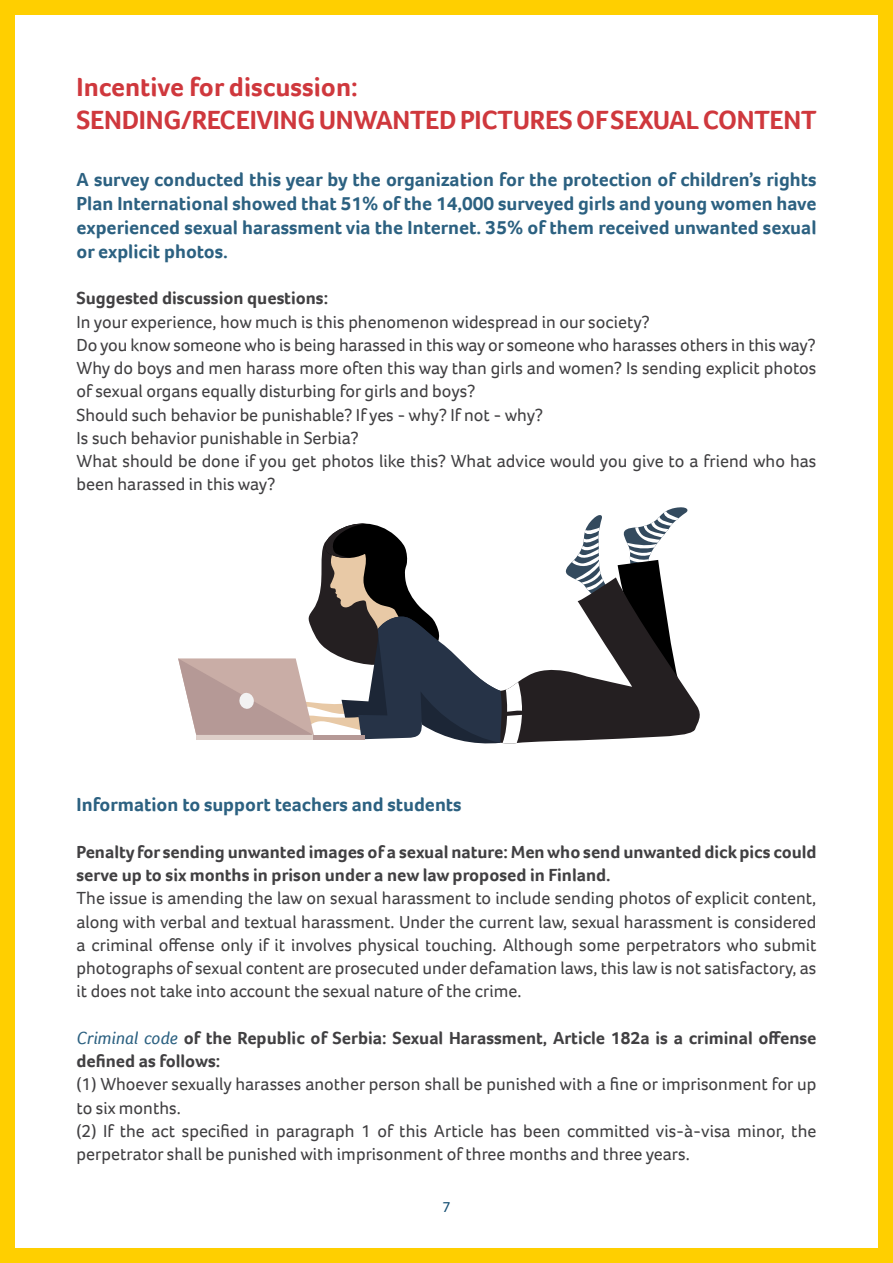
<style>
.page{position:relative;width:893px;height:1263px;background:#fff}
.page>*{position:absolute;margin:0;border:0;box-sizing:border-box;transform-origin:0 0}
.t1{font:700 27px/33px "Foco";letter-spacing:-.01em;color:#cf383d}
.t2{font:700 19.5px/24px "Foco";color:#2c6181;text-align:justify}
.t3{font:18px/23.2px "Foco";color:#414042}
.t4{font:700 18px/23.2px "Foco";color:#414042}
.t5{font:15px "Foco";color:#144f73}
.s1{font-weight:400;font-style:italic;color:#2c6181}
</style>
<div class="page">
<div style="left:0;top:0;width:893px;height:1263px;border:15px solid #ffcf00"></div>
<svg style="left:178px;top:507px;width:522px;height:237px"></svg>
<h1 class="t1" style="left:77px;top:70px;width:741px">Incentive for discussion:<br>SENDING/RECEIVING UNWANTED PICTURES OF SEXUAL CONTENT</h1>
<p class="t2" style="left:77px;top:167px;width:741px">A survey conducted this year by the organization for the protection of children’s rights Plan International showed that 51% of the 14,000 surveyed girls and young women have experienced sexual harassment via the Internet. 35% of them received unwanted sexual or explicit photos.</p>
<p class="t4" style="left:77px;top:286px;width:253px">Suggested discussion questions:</p>
<p class="t3" style="left:77px;top:310px;width:741px">In your experience, how much is this phenomenon widespread in our society?<br>Do you know someone who is being harassed in this way or someone who harasses others in this way?<br>Why do boys and men harass more often this way than girls and women? Is sending explicit photos of sexual organs equally disturbing for girls and boys?<br>Should such behavior be punishable? If yes - why? If not - why?<br>Is such behavior punishable in Serbia?<br>What should be done if you get photos like this? What advice would you give to a friend who has been harassed in this way?</p>
<p class="t2" style="left:77px;top:792px;width:387px">Information to support teachers and students</p>
<p class="t4" style="left:77px;top:840px;width:741px">Penalty for sending unwanted images of a sexual nature: Men who send unwanted dick pics could serve up to six months in prison under a new law proposed in Finland.</p>
<p class="t3" style="left:77px;top:886px;width:741px;text-align:justify">The issue is amending the law on sexual harassment to include sending photos of explicit content, along with verbal and textual harassment. Under the current law, sexual harassment is considered a criminal offense only if it involves physical touching. Although some perpetrators who submit photographs of sexual content are prosecuted under defamation laws, this law is not satisfactory, as it does not take into account the sexual nature of the crime.</p>
<p class="t4" style="left:77px;top:1026px;width:741px"><span class="s1">Criminal code</span> of the Republic of Serbia: Sexual Harassment, Article 182a is a criminal offense defined as follows:</p>
<p class="t3" style="left:77px;top:1072px;width:741px">(1) Whoever sexually harasses another person shall be punished with a fine or imprisonment for up to six months.<br>(2) If the act specified in paragraph 1 of this Article has been committed vis-à-visa minor, the perpetrator shall be punished with imprisonment of three months and three years.</p>
<p class="t5" style="left:442px;top:1197px;width:10px">7</p>
</div>
